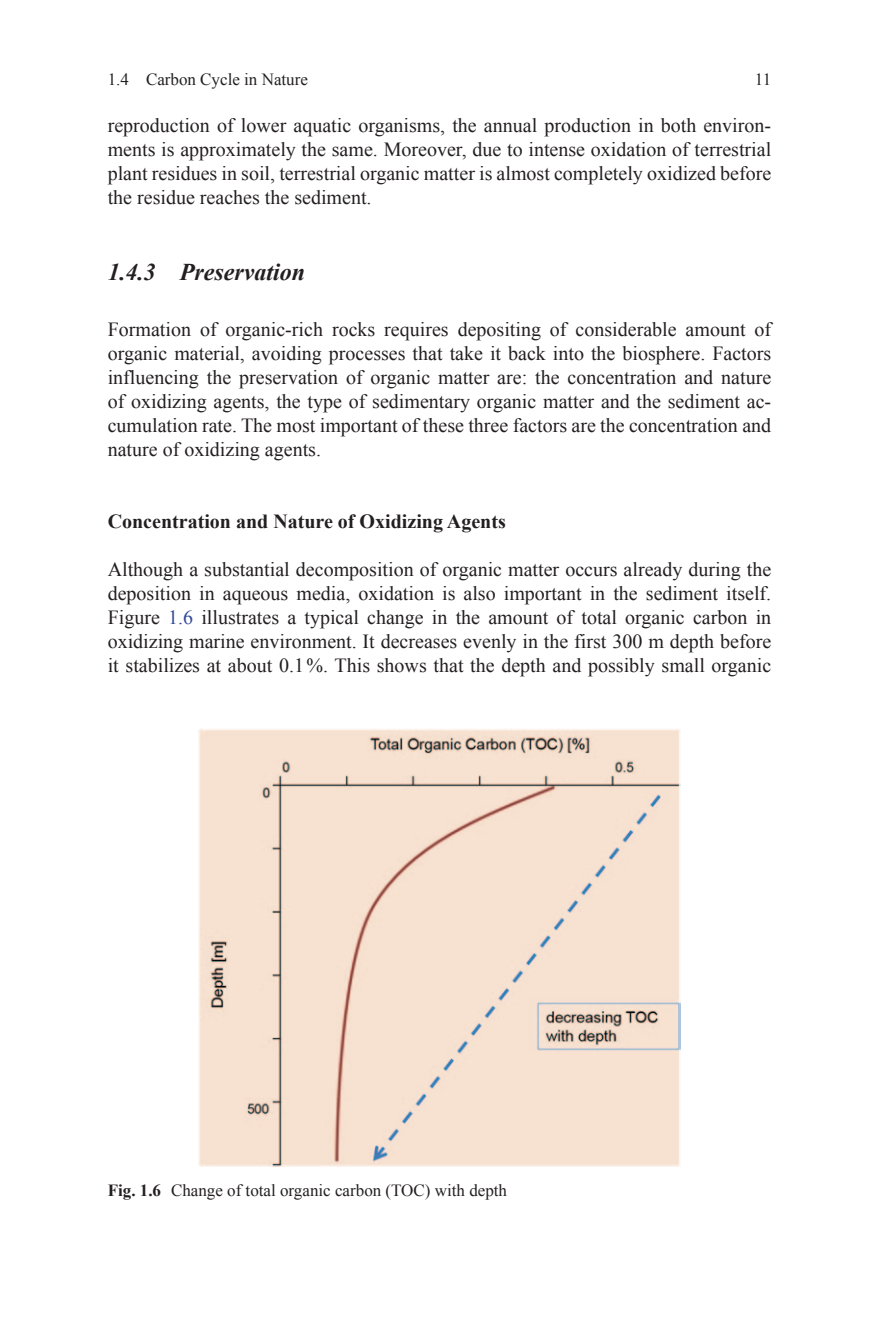
<style>
.page{position:relative;width:879px;height:1333px;background:#fff}
.page>*{position:absolute;margin:0;border:0;box-sizing:border-box;transform-origin:0 0}
.t1{font:italic 700 24px "Times New Roman";color:#231f20}
.t2{font:20px/24px "Times New Roman PSMT222";color:#231f20;text-align:justify}
.t3{font:700 20px "Times New Roman";color:#231f20}
.t4{font:17px "Times New Roman PSMT222";color:#231f20}
.s1{color:#324a97}
.s2{font-family:"Times New Roman PS Bold MT2"}
</style>
<div class="page">
<img style="left:198px;top:729px;width:482px;height:437px">
<p class="t4" style="left:108px;top:68px;width:202px">1.4 Carbon Cycle in Nature</p>
<p class="t4" style="left:755px;top:68px;width:18px">11</p>
<p class="t2" style="left:108px;top:113px;width:665px">reproduction of lower aquatic organisms, the annual production in both environ&shy;ments is approximately the same. Moreover, due to intense oxidation of terrestrial plant residues in soil, terrestrial organic matter is almost completely oxidized before the residue reaches the sediment.</p>
<p class="t1" style="left:108px;top:255px;width:199px">1.4.3 Preservation</p>
<p class="t2" style="left:108px;top:317px;width:665px">Formation of organic-rich rocks requires depositing of considerable amount of organic material, avoiding processes that take it back into the biosphere. Factors influencing the preservation of organic matter are: the concentration and nature of oxidizing agents, the type of sedimentary organic matter and the sediment ac&shy;cumulation rate. The most important of these three factors are the concentration and nature of oxidizing agents.</p>
<p class="t3" style="left:108px;top:507px;width:399px">Concentration and Nature of Oxidizing Agents</p>
<p class="t2" style="left:108px;top:557px;width:665px">Although a substantial decomposition of organic matter occurs already during the deposition in aqueous media, oxidation is also important in the sediment itself.<br>Figure <span class="s1">1.6</span> illustrates a typical change in the amount of total organic carbon in oxidizing marine environment. It decreases evenly in the first 300 m depth before it stabilizes at about 0.1%. This shows that the depth and possibly small organic</p>
<p class="t4" style="left:108px;top:1179px;width:401px"><span class="s2">Fig. 1.6</span> Change of total organic carbon (TOC) with depth</p>
</div>
